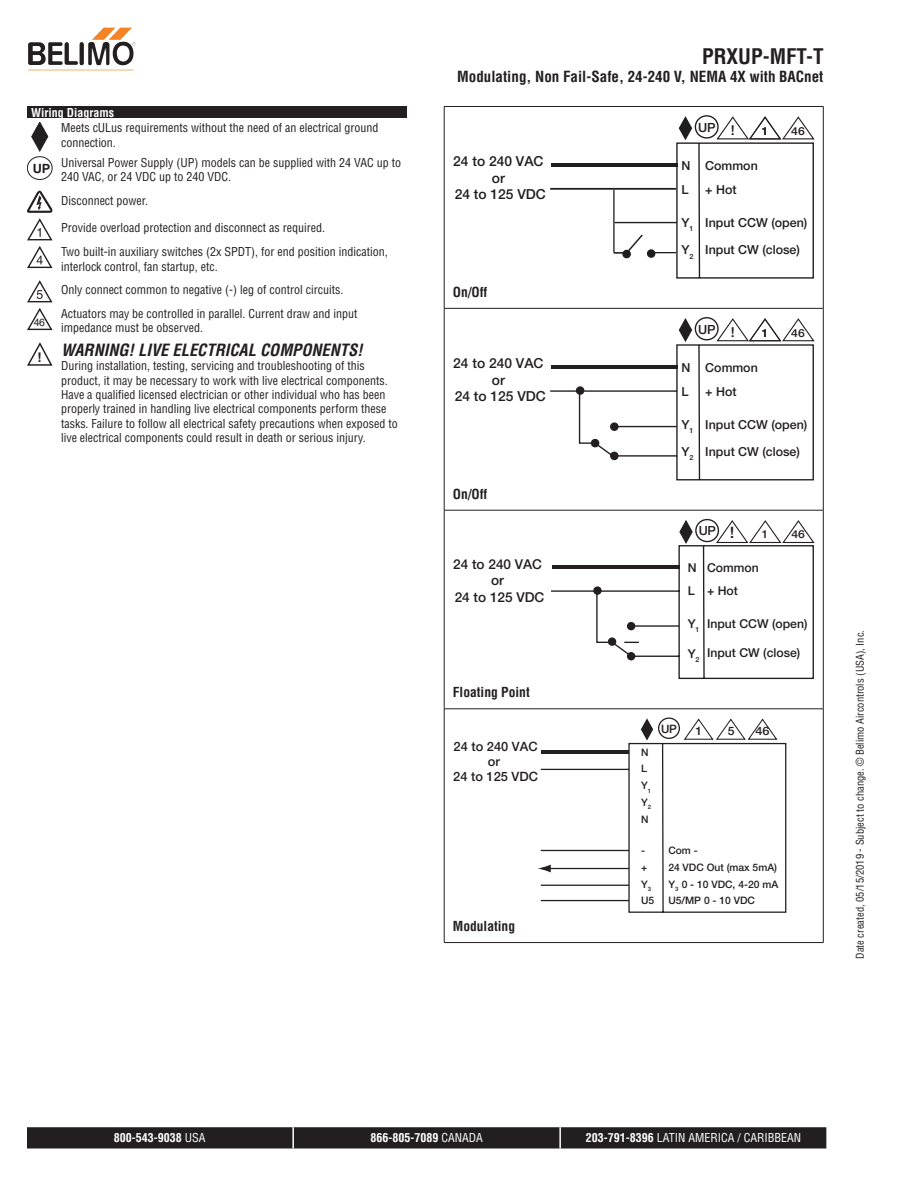
<style>
.page{position:relative;width:918px;height:1188px;background:#fff}
.page>*{position:absolute;margin:0;border:0;box-sizing:border-box;transform-origin:0 0}
.Header_AM_right{font:700 condensed 21px "Helvetica";color:#231f20}
.t1{font:italic 700 condensed 16.5px "Helvetica";color:#231f20}
.Subheader_AM_right{font:700 condensed 15px "Helvetica";color:#231f20}
.t2{font:500 13.8px/16.6px "Helvetica Neue";color:#201d1e;text-align:center}
.t3{font:500 13.8px/16.6px "Helvetica Neue";color:#231f20;text-align:center}
.t4{font:500 13.65px/16.4px "Helvetica Neue";color:#231f20;text-align:center}
.Tabellentext_9pt_0_5{font:700 condensed 13.5px "Helvetica";color:#231f20}
.t5{font:700 13.35px "Arial";color:#231f20}
.t6{font:500 12.9px/15.5px "Helvetica Neue";color:#231f20;text-align:center}
.t7{font:700 12.75px "Helvetica";color:#231f20}
.t8{font:500 12.6px "Helvetica Neue";color:#231f20}
.t9{font:500 12.6px "Helvetica Neue";color:#201d1e}
.t10{font:500 12.45px/23.4px "Helvetica Neue";color:#201d1e}
.t11{font:500 12.45px/23.4px "Helvetica Neue";color:#231f20}
.t12{font:500 12.3px/23.1px "Helvetica Neue";color:#231f20}
.t13{font:condensed 12px/14.4px "Helvetica";color:#231f20}
.Footer_AM_center{font:condensed 12px "Helvetica";color:#fff}
.Footer_AM_center-2{font:700 condensed 12px "Helvetica";color:#fff}
.Tabellentext_1mm_Ein{font:700 condensed 12px "Helvetica";color:#fff}
.t14{font:500 11.55px "Helvetica Neue";color:#231f20}
.t15{font:500 11.55px "Helvetica Neue";color:#231f20;scale:1.05 1}
.t16{font:500 11.55px "Helvetica Neue";color:#231f20;scale:1.1 1}
.t17{font:500 11.1px "Helvetica Neue";color:#231f20;scale:1.1 1}
.t18{font:500 11.1px "Helvetica Neue";color:#201d1e;scale:1.1 1}
.t19{font:500 11.1px "Helvetica Neue";color:#231f20;scale:1.05 1}
.t20{font:500 11.1px "Helvetica Neue";color:#201d1e;scale:1.05 1}
.t21{font:condensed 10.5px "Helvetica";color:#231f20}
.t22{font:10.5px "Helvetica";color:#231f20}
.t23{font:500 10.35px/16.8px "Helvetica Neue";color:#231f20}
.s1{font-size:13.65px}
.s2{font-size:15.75px}
.s3{font-weight:400}
.s4{font-weight:700}
</style>
<div class="page">
<div style="left:27px;top:106px;width:379px;height:12px;background:#231f20"></div>
<svg style="left:31px;top:122px;width:17px;height:30px"></svg>
<div style="left:27px;top:156px;width:26px;height:24px;border:1px solid #231f20;border-radius:50%"></div>
<svg style="left:27px;top:191px;width:26px;height:49px"></svg>
<svg style="left:27px;top:246px;width:26px;height:22px"></svg>
<svg style="left:27px;top:280px;width:26px;height:22px"></svg>
<svg style="left:27px;top:308px;width:26px;height:22px"></svg>
<svg style="left:27px;top:342px;width:26px;height:24px"></svg>
<hr style="left:444px;top:107px;width:1px;height:201px;background:#231f20">
<hr style="left:823px;top:107px;width:1px;height:201px;background:#231f20">
<hr style="left:444px;top:309px;width:1px;height:201px;background:#231f20">
<hr style="left:823px;top:309px;width:1px;height:201px;background:#231f20">
<hr style="left:444px;top:510px;width:1px;height:199px;background:#231f20">
<hr style="left:823px;top:510px;width:1px;height:199px;background:#231f20">
<hr style="left:444px;top:709px;width:1px;height:233px;background:#231f20">
<hr style="left:823px;top:709px;width:1px;height:233px;background:#231f20">
<hr style="left:444px;top:106px;width:379px;height:1px;background:#231f20">
<hr style="left:444px;top:308px;width:379px;height:1px;background:#231f20">
<hr style="left:444px;top:510px;width:379px;height:1px;background:#231f20">
<hr style="left:444px;top:709px;width:379px;height:1px;background:#231f20">
<hr style="left:444px;top:942px;width:379px;height:1px;background:#231f20">
<hr style="left:614px;top:222px;width:63px;height:1px;background:#201d1e">
<hr style="left:550px;top:188px;width:126px;height:2px;background:#201d1e">
<hr style="left:551px;top:163px;width:126px;height:4px;background:#201d1e">
<div style="left:648px;top:250px;width:7px;height:7px;background:#201d1e;border-radius:50%"></div>
<div style="left:647px;top:249px;width:8px;height:9px;border:1px solid #201d1e;border-radius:50%"></div>
<div style="left:623px;top:250px;width:7px;height:8px;background:#201d1e;border-radius:50%"></div>
<div style="left:622px;top:250px;width:9px;height:8px;border:1px solid #201d1e;border-radius:50%"></div>
<svg style="left:614px;top:234px;width:29px;height:21px"></svg>
<svg style="left:650px;top:115px;width:165px;height:164px"></svg>
<hr style="left:613px;top:190px;width:2px;height:63px;background:#201d1e">
<svg style="left:550px;top:317px;width:265px;height:163px"></svg>
<svg style="left:551px;top:519px;width:264px;height:160px"></svg>
<div style="left:628px;top:653px;width:7px;height:7px;background:#231f20;border-radius:50%"></div>
<div style="left:627px;top:652px;width:8px;height:8px;border:1px solid #231f20;border-radius:50%"></div>
<div style="left:609px;top:638px;width:7px;height:7px;background:#231f20;border-radius:50%"></div>
<div style="left:608px;top:637px;width:8px;height:9px;border:1px solid #231f20;border-radius:50%"></div>
<svg style="left:538px;top:717px;width:249px;height:196px"></svg>
<img style="left:91px;top:27px;width:41px;height:34px">
<svg style="left:27px;top:1127px;width:799px;height:22px;background:#2a2627"></svg>
<hr style="left:292px;top:1127px;width:2px;height:22px;background:#fff">
<hr style="left:559px;top:1127px;width:2px;height:22px;background:#fff">
<p class="Tabellentext_1mm_Ein" style="left:31px;top:105px;width:84px">Wiring Diagrams</p>
<p class="t13" style="left:61px;top:121px;width:319px">Meets cULus requirements without the need of an electrical ground connection.</p>
<p class="t7" style="left:33px;top:160px;width:19px">UP</p>
<p class="t13" style="left:61px;top:155px;width:342px">Universal Power Supply (UP) models can be supplied with 24 VAC up to<br>240 VAC, or 24 VDC up to 240 VDC.</p>
<p class="t13" style="left:61px;top:193px;width:89px">Disconnect power.</p>
<p class="t13" style="left:61px;top:221px;width:266px">Provide overload protection and disconnect as required.</p>
<p class="t13" style="left:61px;top:244px;width:328px">Two built-in auxiliary switches (2x SPDT), for end position indication, interlock control, fan startup, etc.</p>
<p class="t13" style="left:61px;top:283px;width:284px">Only connect common to negative (-) leg of control circuits.</p>
<p class="t22" style="left:34px;top:316px;width:13px">46</p>
<p class="t13" style="left:61px;top:306px;width:298px">Actuators may be controlled in parallel. Current draw and input impedance must be observed.</p>
<p class="t5" style="left:38px;top:348px;width:6px">!</p>
<p class="t1" style="left:61px;top:339px;width:303px">WARNING! LIVE ELECTRICAL COMPONENTS!</p>
<p class="t13" style="left:61px;top:359px;width:338px">During installation, testing, servicing and troubleshooting of this product, it may be necessary to work with live electrical components.<br>Have a qualified licensed electrician or other individual who has been properly trained in handling live electrical components perform these tasks. Failure to follow all electrical safety precautions when exposed to live electrical components could result in death or serious injury.</p>
<p class="Header_AM_right" style="left:702px;top:43px;width:123px">PRXUP-MFT-T</p>
<p class="Subheader_AM_right" style="left:457px;top:67px;width:368px">Modulating, Non Fail-Safe, 24-240 V, NEMA 4X with BACnet</p>
<p class="t2" style="left:453px;top:153px;width:94px">24 to 240 VAC or<br>24 to 125 VDC</p>
<p class="Tabellentext_9pt_0_5" style="left:453px;top:284px;width:36px">On/Off</p>
<p class="t3" style="left:453px;top:355px;width:94px">24 to 240 VAC or<br>24 to 125 VDC</p>
<p class="Tabellentext_9pt_0_5" style="left:453px;top:485px;width:36px">On/Off</p>
<p class="t4" style="left:453px;top:556px;width:93px">24 to 240 VAC or<br>24 to 125 VDC</p>
<p class="Tabellentext_9pt_0_5" style="left:453px;top:684px;width:78px">Floating Point</p>
<p class="t6" style="left:453px;top:738px;width:86px">24 to 240 VAC or<br>24 to 125 VDC</p>
<p class="Tabellentext_9pt_0_5" style="left:453px;top:918px;width:64px">Modulating</p>
<p class="t9" style="left:698px;top:120px;width:38px">UP <span class="s1">!</span></p>
<p class="t20" style="left:762px;top:124px;width:8px">1</p>
<p class="t18" style="left:791px;top:124px;width:14px">46</p>
<p class="t10" style="left:681px;top:154px;width:10px">N<br>L</p>
<p class="t10" style="left:681px;top:211px;width:14px">Y<sub>1</sub></p>
<p class="t10" style="left:681px;top:238px;width:14px">Y<sub>2</sub></p>
<p class="t10" style="left:705px;top:154px;width:54px">Common + Hot</p>
<p class="t10" style="left:705px;top:211px;width:104px">Input CCW (open)</p>
<p class="t10" style="left:705px;top:238px;width:96px">Input CW (close)</p>
<p class="t8" style="left:698px;top:322px;width:38px">UP <span class="s1">!</span></p>
<p class="t19" style="left:762px;top:326px;width:8px">1</p>
<p class="t17" style="left:791px;top:326px;width:14px">46</p>
<p class="t11" style="left:681px;top:356px;width:10px">N<br>L</p>
<p class="t11" style="left:681px;top:412px;width:14px">Y<sub>1</sub></p>
<p class="t11" style="left:681px;top:440px;width:14px">Y<sub>2</sub></p>
<p class="t11" style="left:705px;top:356px;width:54px">Common + Hot</p>
<p class="t11" style="left:705px;top:412px;width:104px">Input CCW (open)</p>
<p class="t11" style="left:705px;top:440px;width:96px">Input CW (close)</p>
<p class="t8" style="left:699px;top:523px;width:37px">UP <span class="s2">!</span></p>
<p class="t19" style="left:762px;top:528px;width:8px">1</p>
<p class="t17" style="left:791px;top:528px;width:14px">46</p>
<p class="t12" style="left:707px;top:556px;width:53px">Common + Hot</p>
<p class="t12" style="left:707px;top:612px;width:102px">Input CCW (open)</p>
<p class="t12" style="left:707px;top:641px;width:95px">Input CW (close)</p>
<p class="t12" style="left:688px;top:556px;width:10px">N<br>L</p>
<p class="t12" style="left:688px;top:612px;width:13px">Y<sub>1</sub></p>
<p class="t12" style="left:688px;top:642px;width:13px">Y<sub>2</sub></p>
<p class="t23" style="left:641px;top:743px;width:12px">N<br>L<br>Y<sub>1<br></sub>Y<sub>2<br></sub>N</p>
<p class="t14" style="left:661px;top:722px;width:17px">UP</p>
<p class="t15" style="left:728px;top:724px;width:8px">5</p>
<p class="t16" style="left:755px;top:724px;width:14px">46</p>
<p class="t15" style="left:696px;top:724px;width:8px">1</p>
<p class="t23" style="left:641px;top:842px;width:15px">-<br>+<br>Y<sub>3<br></sub>U5</p>
<p class="t23" style="left:668px;top:842px;width:111px">Com -<br>24 VDC Out (max 5mA)<br>Y<sub>3</sub> 0 - 10 VDC, 4-20 mA<br>U5/MP 0 - 10 VDC</p>
<p class="t21" style="left:853px;top:959px;width:330px;rotate:-90deg">Date created, 05/15/2019 - Subject to change. © Belimo Aircontrols (USA), Inc.</p>
<p class="Footer_AM_center-2" style="left:114px;top:1130px;width:93px">800-543-9038 <span class="s3">USA</span></p>
<p class="Footer_AM_center-2" style="left:371px;top:1130px;width:114px">866-805-7089 <span class="s3">CANADA</span></p>
<p class="Footer_AM_center" style="left:586px;top:1130px;width:217px"><span class="s4">203-791-8396</span> LATIN AMERICA / CARIBBEAN</p>
</div>
